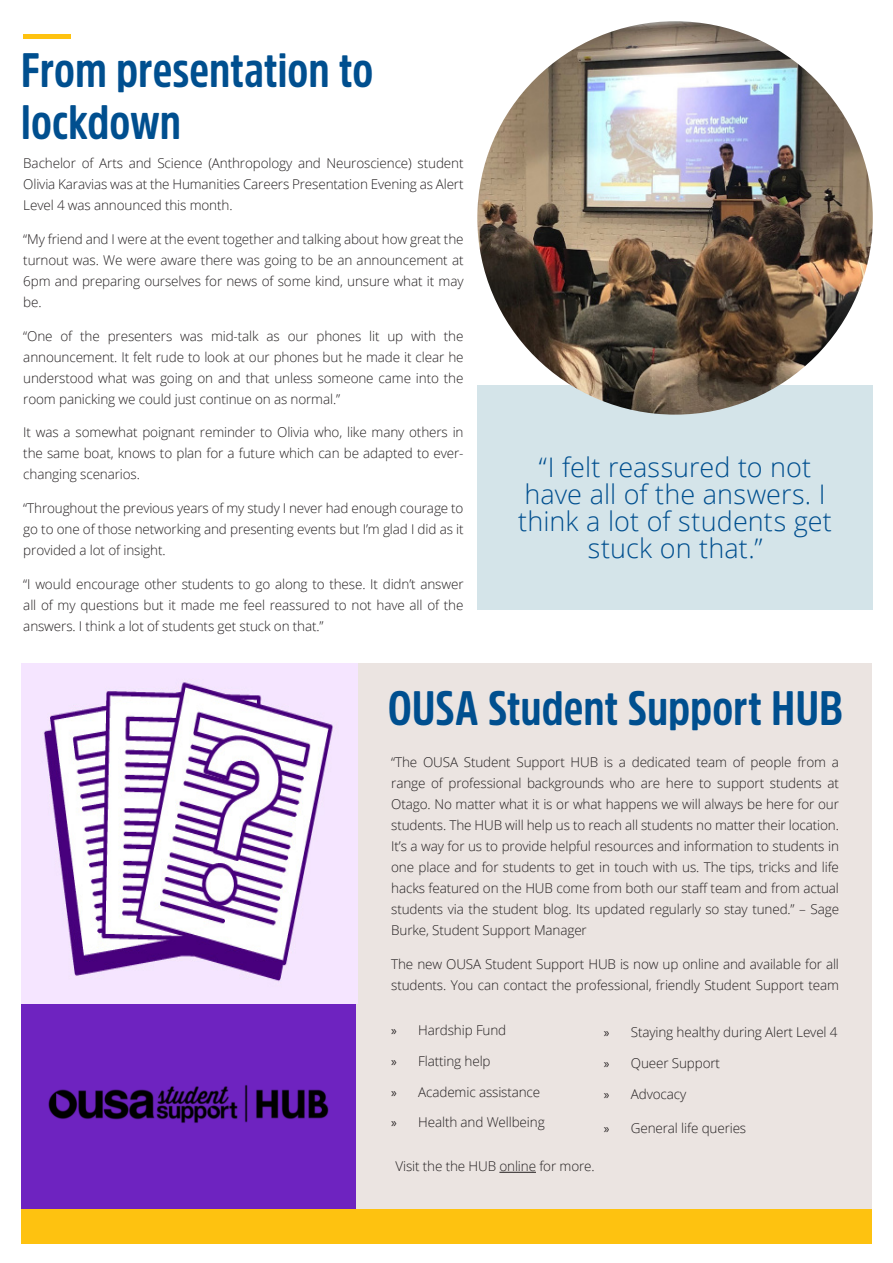
<style>
.page{position:relative;width:893px;height:1263px;background:#fff}
.page>*{position:absolute;margin:0;border:0;box-sizing:border-box;transform-origin:0 0}
.Subhead{font:700 48px/51.6px "Amsi Pro Cond";letter-spacing:.005em;color:#004f8f}
.Subhead-2{font:300 27px/27px "Open Sans";letter-spacing:.005em;color:#004f8f;text-align:center}
.t1{font:300 13.5px/21px "Open Sans";letter-spacing:-.01em;color:#231f20;text-align:justify}
.s1{font-family:"Myriad Pro";font-weight:400}
</style>
<div class="page">
<div style="left:21px;top:1209px;width:851px;height:34px;background:#fec210"></div>
<div style="left:21px;top:663px;width:851px;height:546px;background:#ebe4e1"></div>
<div style="left:477px;top:385px;width:396px;height:224px;background:#d4e4e9"></div>
<hr style="left:23px;top:34px;width:48px;height:4px;background:#fec210">
<img style="left:477px;top:21px;width:396px;height:394px">
<img style="left:21px;top:663px;width:336px;height:546px">
<hr style="left:499px;top:1172px;width:37px;height:1px;background:#231f20">
<p class="Subhead" style="left:21px;top:43px;width:354px">From presentation to lockdown</p>
<p class="t1" style="left:23px;top:152px;width:442px">Bachelor of Arts and Science (Anthropology and Neuroscience) student Olivia Karavias was at the Humanities Careers Presentation Evening as Alert Level 4 was announced this month.</p>
<p class="t1" style="left:23px;top:228px;width:442px">“My friend and I were at the event together and talking about how great the turnout was. We were aware there was going to be an announcement at 6pm and preparing ourselves for news of some kind, unsure what it may be.</p>
<p class="t1" style="left:23px;top:325px;width:442px">“One of the presenters was mid-talk as our phones lit up with the announcement. It felt rude to look at our phones but he made it clear he understood what was going on and that unless someone came into the room panicking we could just continue on as normal.”</p>
<p class="t1" style="left:23px;top:422px;width:442px">It was a somewhat poignant reminder to Olivia who, like many others in the same boat, knows to plan for a future which can be adapted to ever&shy;changing scenarios.</p>
<p class="t1" style="left:23px;top:497px;width:442px">“Throughout the previous years of my study I never had enough courage to go to one of those networking and presenting events but I’m glad I did as it provided a lot of insight.</p>
<p class="t1" style="left:23px;top:573px;width:442px">“I would encourage other students to go along to these. It didn’t answer all of my questions but it made me feel reassured to not have all of the answers. I think a lot of students get stuck on that.”</p>
<p class="Subhead-2" style="left:518px;top:453px;width:315px">“I felt reassured to not have all of the answers. I think a lot of students get stuck on that.”</p>
<p class="Subhead" style="left:388px;top:681px;width:457px">OUSA Student Support HUB</p>
<p class="t1" style="left:391px;top:751px;width:449px">“The OUSA Student Support HUB is a dedicated team of people from a range of professional backgrounds who are here to support students at Otago. No matter what it is or what happens we will always be here for our students. The HUB will help us to reach all students no matter their location.<br>It’s a way for us to provide helpful resources and information to students in one place and for students to get in touch with us. The tips, tricks and life hacks featured on the HUB come from both our staff team and from actual students via the student blog. Its updated regularly so stay tuned.” – Sage Burke, Student Support Manager</p>
<p class="t1" style="left:391px;top:953px;width:449px">The new OUSA Student Support HUB is now up online and available for all students. You can contact the professional, friendly Student Support team</p>
<p class="t1" style="left:391px;top:1019px;width:117px"><span class="s1">»</span> Hardship Fund</p>
<p class="t1" style="left:391px;top:1050px;width:101px"><span class="s1">»</span> Flatting help</p>
<p class="t1" style="left:391px;top:1081px;width:151px"><span class="s1">»</span> Academic assistance</p>
<p class="t1" style="left:391px;top:1112px;width:155px"><span class="s1">»</span> Health and Wellbeing</p>
<p class="t1" style="left:604px;top:1021px;width:235px"><span class="s1">»</span> Staying healthy during Alert Level 4</p>
<p class="t1" style="left:604px;top:1052px;width:118px"><span class="s1">»</span> Queer Support</p>
<p class="t1" style="left:604px;top:1083px;width:84px"><span class="s1">»</span> Advocacy</p>
<p class="t1" style="left:604px;top:1117px;width:144px"><span class="s1">»</span> General life queries</p>
<p class="t1" style="left:395px;top:1155px;width:201px">Visit the the HUB online for more.</p>
</div>
